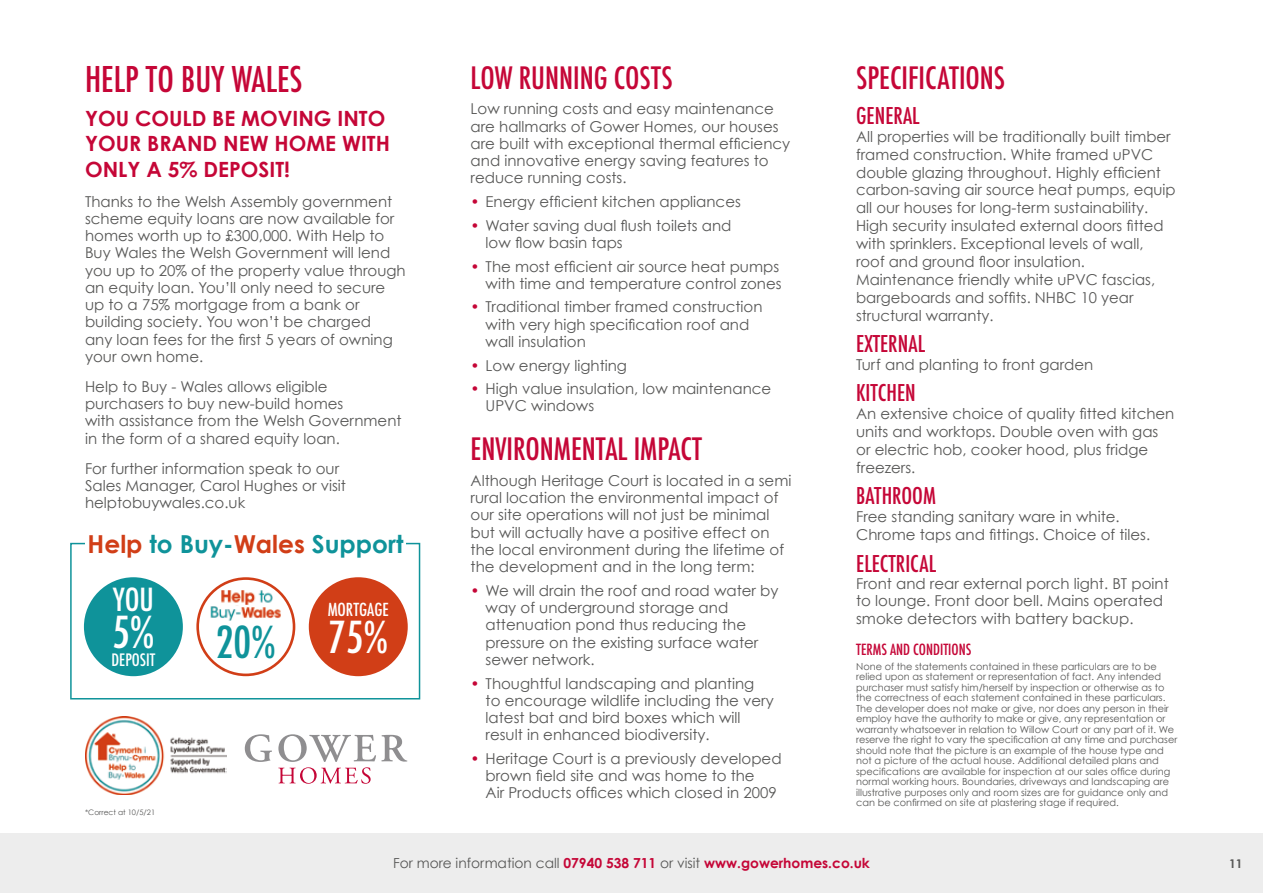
<style>
.page{position:relative;width:1263px;height:893px;background:#fff}
.page>*{position:absolute;margin:0;border:0;box-sizing:border-box;transform-origin:0 0}
.t1{font:500 condensed 42.9px "Futura";color:#fff}
.t2{font:500 condensed 42.9px "Futura";color:#0f939a}
.t3{font:500 condensed 34.5px "Futura";color:#c50637}
.t4{font:500 condensed 30.9px "Futura";color:#fff}
.t5{font:500 condensed 30px "Futura";color:#c50637}
.t6{font:700 24.75px "Century Gothic";color:#0f939a}
.t7{font:500 condensed 22.5px "Futura";color:#c50637}
.t8{font:700 21px/25.2px "Century Gothic";color:#c50637}
.t9{font:500 condensed 17.55px "Futura";color:#fff}
.t10{font:500 condensed 16.65px "Futura";color:#fff}
.t11{font:15px/17.2px "Century Gothic";color:#575756}
.t12{font:500 condensed 15px "Futura";color:#c50637}
.t13{font:700 13.8px "Century Gothic";color:#c50637}
.t14{font:700 12px "Century Gothic";color:#575756}
.t15{font:9.75px/10.5px "Century Gothic";color:#575756}
.t16{font:7.5px "Century Gothic";color:#575756}
.s1{color:#d13e17}
.s2{color:#c50637}
.s3{font-weight:400;color:#575756}
</style>
<div class="page">
<div style="left:0;top:833px;width:1263px;height:60px;background:#ededed"></div>
<div style="left:70px;top:543px;width:350px;height:156px;border:2px solid #0f939a"></div>
<div style="left:84px;top:577px;width:99px;height:99px;background:#0f939a;border-radius:50%"></div>
<div style="left:196px;top:577px;width:99px;height:99px;border:3px solid #d13e17;border-radius:50%"></div>
<img style="left:221px;top:590px;width:52px;height:15px">
<img style="left:210px;top:606px;width:71px;height:15px">
<div style="left:309px;top:577px;width:99px;height:99px;background:#d13e17;border-radius:50%"></div>
<div style="left:85px;top:538px;width:321px;height:19px;background:#fff"></div>
<svg style="left:245px;top:734px;width:27px;height:28px"></svg>
<svg style="left:278px;top:734px;width:129px;height:50px"></svg>
<img style="left:85px;top:717px;width:141px;height:78px">
<h2 class="t3" style="left:85px;top:58px;width:219px">HELP TO BUY WALES</h2>
<h3 class="t8" style="left:85px;top:105px;width:306px">YOU COULD BE MOVING INTO<br>YOUR BRAND NEW HOME WITH<br>ONLY A 5% DEPOSIT!</h3>
<p class="t11" style="left:85px;top:192px;width:322px">Thanks to the Welsh Assembly government scheme equity loans are now available for homes worth up to £300,000. With Help to Buy Wales the Welsh Government will lend you up to 20% of the property value through an equity loan. You’ll only need to secure up to a 75% mortgage from a bank or building society. You won’t be charged<br>any loan fees for the first 5 years of owning your own home.</p>
<p class="t11" style="left:85px;top:378px;width:318px">Help to Buy - Wales allows eligible purchasers to buy new-build homes<br>with assistance from the Welsh Government in the form of a shared equity loan.</p>
<p class="t11" style="left:85px;top:459px;width:262px">For further information speak to our<br>Sales Manager, Carol Hughes or visit helptobuywales.co.uk</p>
<h3 class="t6" style="left:88px;top:528px;width:317px"><span class="s1">Help</span> to Buy-<span class="s1">Wales</span> Support</h3>
<h3 class="t4" style="left:113px;top:579px;width:43px">YOU</h3>
<h1 class="t1" style="left:112px;top:604px;width:44px">5%</h1>
<p class="t10" style="left:112px;top:649px;width:45px">DEPOSIT</p>
<p class="t16" style="left:85px;top:808px;width:72px">*Correct at 10/5/21</p>
<h1 class="t2" style="left:216px;top:614px;width:62px">20%</h1>
<p class="t9" style="left:328px;top:598px;width:63px">MORTGAGE</p>
<h1 class="t1" style="left:328px;top:610px;width:62px">75%</h1>
<h3 class="t5" style="left:471px;top:58px;width:204px">LOW RUNNING COSTS</h3>
<p class="t11" style="left:471px;top:100px;width:321px">Low running costs and easy maintenance are hallmarks of Gower Homes, our houses are built with exceptional thermal efficiency and innovative energy saving features to reduce running costs.</p>
<p class="t11" style="left:471px;top:193px;width:272px"><span class="s2">•</span> Energy efficient kitchen appliances</p>
<p class="t11" style="left:486px;top:216px;width:247px;text-indent:-15px"><span class="s2">•</span> Water saving dual flush toilets and low flow basin taps</p>
<p class="t11" style="left:471px;top:257px;width:313px;text-align:right"><span class="s2">•</span> The most efficient air source heat pumps with time and temperature control zones</p>
<p class="t11" style="left:486px;top:298px;width:278px;text-indent:-15px"><span class="s2">•</span> Traditional timber framed construction with very high specification roof and wall insulation</p>
<p class="t11" style="left:471px;top:356px;width:158px"><span class="s2">•</span> Low energy lighting</p>
<p class="t11" style="left:486px;top:380px;width:287px;text-indent:-15px"><span class="s2">•</span> High value insulation, low maintenance<br>UPVC windows</p>
<h3 class="t5" style="left:471px;top:430px;width:233px">ENVIRONMENTAL IMPACT</h3>
<p class="t11" style="left:471px;top:472px;width:322px">Although Heritage Court is located in a semi rural location the environmental impact of our site operations will not just be minimal but will actually have a positive effect on the local environment during the lifetime of the development and in the long term:</p>
<p class="t11" style="left:486px;top:582px;width:294px;text-indent:-15px"><span class="s2">•</span> We will drain the roof and road water by way of underground storage and attenuation pond thus reducing the pressure on the existing surface water sewer network.</p>
<p class="t11" style="left:486px;top:674px;width:290px;text-indent:-15px"><span class="s2">•</span> Thoughtful landscaping and planting<br>to encourage wildlife including the very latest bat and bird boxes which will result in enhanced biodiversity.</p>
<p class="t11" style="left:486px;top:750px;width:297px;text-indent:-15px"><span class="s2">•</span> Heritage Court is a previously developed brown field site and was home to the<br>Air Products offices which closed in 2009</p>
<h3 class="t5" style="left:856px;top:58px;width:150px">SPECIFICATIONS</h3>
<h3 class="t7" style="left:856px;top:101px;width:65px">GENERAL</h3>
<p class="t11" style="left:856px;top:128px;width:321px;line-height:17.9px">All properties will be traditionally built timber framed construction. White framed uPVC double glazing throughout. Highly efficient carbon-saving air source heat pumps, equip all our houses for long-term sustainability.<br>High security insulated external doors fitted with sprinklers. Exceptional levels of wall, roof and ground floor insulation.<br>Maintenance friendly white uPVC fascias, bargeboards and soffits. NHBC 10 year structural warranty.</p>
<h3 class="t7" style="left:856px;top:329px;width:71px">EXTERNAL</h3>
<p class="t11" style="left:856px;top:356px;width:239px">Turf and planting to front garden</p>
<h3 class="t7" style="left:856px;top:378px;width:61px">KITCHEN</h3>
<p class="t11" style="left:856px;top:405px;width:320px;line-height:18px">An extensive choice of quality fitted kitchen units and worktops. Double oven with gas or electric hob, cooker hood, plus fridge freezers.</p>
<h3 class="t7" style="left:856px;top:482px;width:81px">BATHROOM</h3>
<p class="t11" style="left:856px;top:508px;width:296px;line-height:18px">Free standing sanitary ware in white.<br>Chrome taps and fittings. Choice of tiles.</p>
<h3 class="t7" style="left:856px;top:549px;width:81px">ELECTRICAL</h3>
<p class="t11" style="left:856px;top:574px;width:314px;line-height:17.7px">Front and rear external porch light. BT point to lounge. Front door bell. Mains operated smoke detectors with battery backup.</p>
<p class="t12" style="left:856px;top:640px;width:117px">TERMS AND CONDITIONS</p>
<p class="t15" style="left:856px;top:661px;width:323px">None of the statements contained in these particulars are to be relied upon as statement or representation of fact. Any intended purchaser must satisfy him/herself by inspection or otherwise as to the correctness of each statement contained in these particulars.<br>The developer does not make or give, nor does any person in their employ have the authority to make or give, any representation or warranty whatsoever in relation to Willow Court or any part of it. We reserve the right to vary the specification at any time and purchaser should note that the picture is an example of the house type and not a picture of the actual house. Additional detailed plans and specifications are available for inspection at our sales office during normal working hours. Boundaries, driveways and landscaping are illustrative purposes only and room sizes are for guidance only and can be confirmed on site at plastering stage if required.</p>
<p class="t13" style="left:393px;top:855px;width:478px"><span class="s3">For more information call</span> 07940 538 711 <span class="s3">or visit</span> www.gowerhomes.co.uk</p>
<p class="t14" style="left:1229px;top:856px;width:15px">11</p>
</div>
